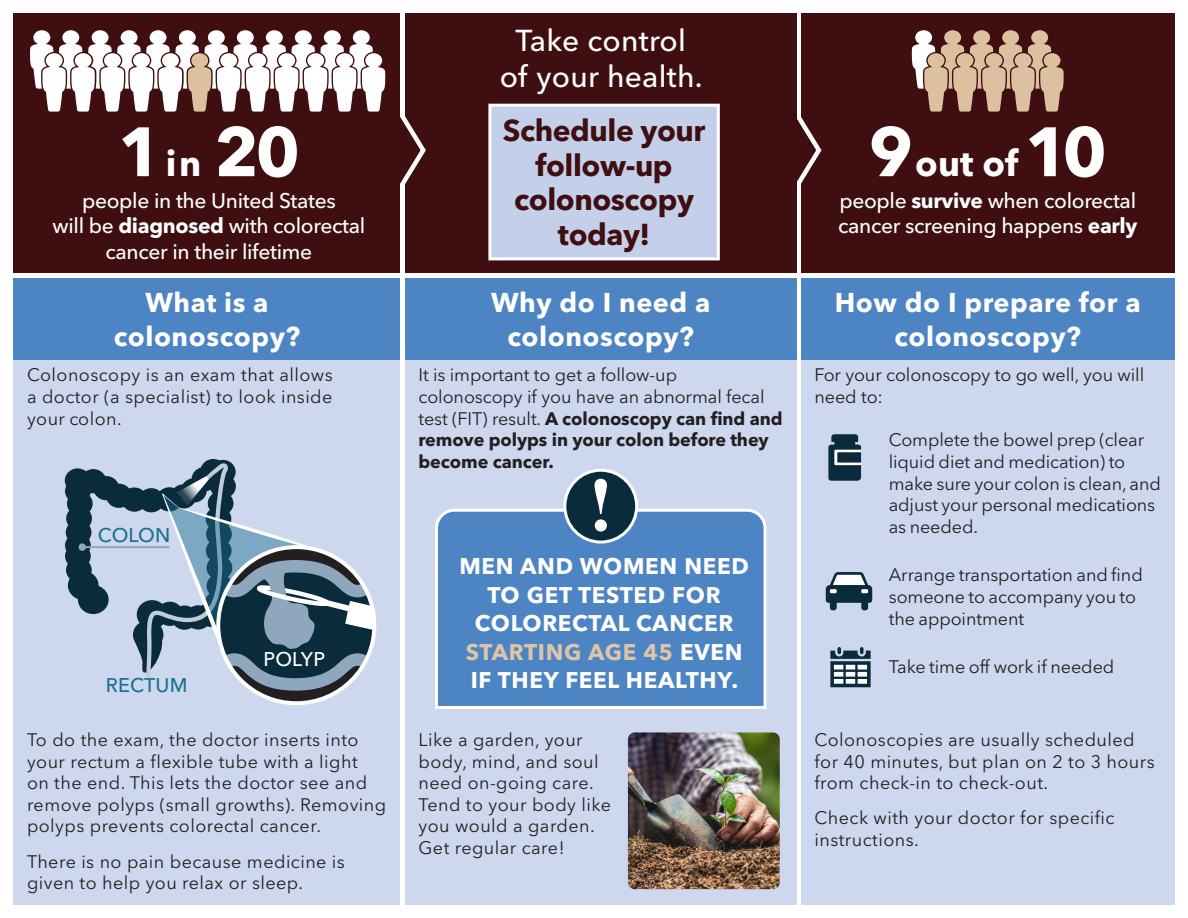
<style>
.page{position:relative;width:1188px;height:918px;background:#fff}
.page>*{position:absolute;margin:0;border:0;box-sizing:border-box;transform-origin:0 0}
.t1{font:700 76.5px "Times New Roman";color:#fff}
._1_in_2{font:700 69px "Avenir Next LT Pro";color:#fff}
._1_in_2-2{font:700 36px "Avenir Next LT Pro";color:#fff}
.Schedule{font:700 30px/34.5px "Avenir Next LT Pro";letter-spacing:-.015em;color:#3f0e10;text-align:center}
.Take_Control{font:500 30px/36px "Avenir Next LT Pro";letter-spacing:.01em;color:#fff;text-align:center}
.t2{font:700 27px/34.5px "Avenir Next LT Pro";letter-spacing:.02em;color:#fff;text-align:center}
.Call_Out_Box{font:700 22.5px/28.5px "Avenir Next LT Pro";letter-spacing:.03em;color:#fff;text-align:center}
.Stats{font:500 21px/25.2px "Avenir Next LT Pro";letter-spacing:-.015em;color:#fff;text-align:center}
.t3{font:500 19.65px "Avenir Next LT Pro";letter-spacing:.01em;color:#1c7090}
.t4{font:500 19.65px "Avenir Next LT Pro";letter-spacing:.01em;color:#fff}
.Body{font:18px/21.6px "Avenir Next LT Pro";letter-spacing:.025em;color:#231f20}
.Check_Box_List{font:18px/21.6px "Avenir Next LT Pro";letter-spacing:-.005em;color:#231f20}
.Body-2{font:18px/21.6px "Avenir Next LT Pro";letter-spacing:-.005em;color:#231f20}
.s1{font-size:36px}
.s2{font-weight:700}
.s3{color:#dec5a7}
.s4{font-size:69px}
</style>
<div class="page">
<div style="left:405px;top:278px;width:392px;height:626px;background:#cdd7ed"></div>
<div style="left:801px;top:278px;width:373px;height:626px;background:#cdd7ed"></div>
<div style="left:14px;top:278px;width:386px;height:626px;background:#cdd7ed"></div>
<div style="left:801px;top:14px;width:373px;height:259px;background:#3f0e10"></div>
<svg style="left:797px;top:117px;width:25px;height:67px"></svg>
<div style="left:405px;top:14px;width:392px;height:259px;background:#3f0e10"></div>
<div style="left:14px;top:14px;width:386px;height:259px;background:#3f0e10"></div>
<svg style="left:30px;top:30px;width:396px;height:154px"></svg>
<div style="left:488px;top:104px;width:232px;height:156px;background:#c4d0e9;border:3px solid #fff"></div>
<svg style="left:912px;top:30px;width:152px;height:82px"></svg>
<div style="left:14px;top:278px;width:386px;height:82px;background:#4d84c4"></div>
<div style="left:405px;top:278px;width:392px;height:82px;background:#4d84c4"></div>
<div style="left:435px;top:508px;width:332px;height:201px;background:#4d84c4"></div>
<svg style="left:65px;top:459px;width:309px;height:235px"></svg>
<div style="left:216px;top:545px;width:160px;height:160px;border:4px solid #fff;border-radius:50%"></div>
<hr style="left:82px;top:546px;width:87px;height:2px;background:#8ea7bd">
<div style="left:79px;top:543px;width:7px;height:8px;background:#8ea7bd;border-radius:50%"></div>
<div style="left:801px;top:278px;width:373px;height:82px;background:#4d84c4"></div>
<svg style="left:828px;top:434px;width:33px;height:47px;background:#334f5e"></svg>
<svg style="left:826px;top:572px;width:46px;height:38px"></svg>
<svg style="left:830px;top:647px;width:41px;height:40px;background:#6a7f8c"></svg>
<div style="left:565px;top:470px;width:72px;height:72px;background:#0a2b3b;border-radius:50%"></div>
<div style="left:563px;top:469px;width:75px;height:75px;border:3px solid #fff;border-radius:50%"></div>
<img style="left:628px;top:732px;width:152px;height:157px">
<p class="_1_in_2" style="left:118px;top:110px;width:184px">1 <span class="s1">in</span> 2 0</p>
<p class="Stats" style="left:52px;top:188px;width:314px">people in the United States<br>will be <span class="s2">diagnosed</span> with colorectal cancer in their lifetime</p>
<h2 class="t2" style="left:114px;top:285px;width:188px">What is a colonoscopy?</h2>
<p class="Body" style="left:27px;top:364px;width:307px;text-align:justify">Colonoscopy is an exam that allows a doctor (a specialist) to look inside your colon.</p>
<p class="t3" style="left:98px;top:523px;width:74px">COLON</p>
<p class="t3" style="left:106px;top:673px;width:83px">RECTUM</p>
<p class="t4" style="left:263px;top:648px;width:63px">POLYP</p>
<p class="Body" style="left:27px;top:729px;width:361px">To do the exam, the doctor inserts into your rectum a flexible tube with a light<br>on the end. This lets the doctor see and remove polyps (small growths). Removing polyps prevents colorectal cancer.</p>
<p class="Body" style="left:27px;top:851px;width:319px">There is no pain because medicine is given to help you relax or sleep.</p>
<p class="Take_Control" style="left:500px;top:23px;width:205px">Take control of your health.</p>
<p class="Schedule" style="left:503px;top:113px;width:204px">Schedule your follow-up colonoscopy today!</p>
<h2 class="t2" style="left:491px;top:285px;width:221px">Why do I need a colonoscopy?</h2>
<p class="Body-2" style="left:418px;top:364px;width:366px">It is important to get a follow-up colonoscopy if you have an abnormal fecal test (FIT) result. <span class="s2">A colonoscopy can find and remove polyps in your colon before they become cancer.</span></p>
<p class="t1" style="left:588px;top:450px;width:27px">!</p>
<p class="Call_Out_Box" style="left:459px;top:552px;width:291px">MEN AND WOMEN NEED<br>TO GET TESTED FOR<br>COLORECTAL CANCER<br><span class="s3">STARTING AGE 45</span> EVEN<br>IF THEY FEEL HEALTHY.</p>
<p class="Body" style="left:418px;top:729px;width:194px">Like a garden, your body, mind, and soul need on-going care.<br>Tend to your body like you would a garden.<br>Get regular care!</p>
<p class="_1_in_2-2" style="left:869px;top:142px;width:240px"><span class="s4">9</span> out of <span class="s4">10</span></p>
<p class="Stats" style="left:838px;top:188px;width:301px;text-align:left">people <span class="s2">survive</span> when colorectal cancer screening happens <span class="s2">early</span></p>
<h2 class="t2" style="left:835px;top:285px;width:307px">How do I prepare for a colonoscopy?</h2>
<p class="Body-2" style="left:815px;top:364px;width:331px">For your colonoscopy to go well, you will need to:</p>
<p class="Check_Box_List" style="left:889px;top:429px;width:274px">Complete the bowel prep (clear liquid diet and medication) to make sure your colon is clean, and adjust your personal medications as needed.</p>
<p class="Check_Box_List" style="left:889px;top:564px;width:256px">Arrange transportation and find someone to accompany you to the appointment</p>
<p class="Check_Box_List" style="left:889px;top:656px;width:227px">Take time off work if needed</p>
<p class="Body" style="left:815px;top:729px;width:342px">Colonoscopies are usually scheduled for 40 minutes, but plan on 2 to 3 hours from check-in to check-out.</p>
<p class="Body" style="left:815px;top:807px;width:302px">Check with your doctor for specific instructions.</p>
</div>
